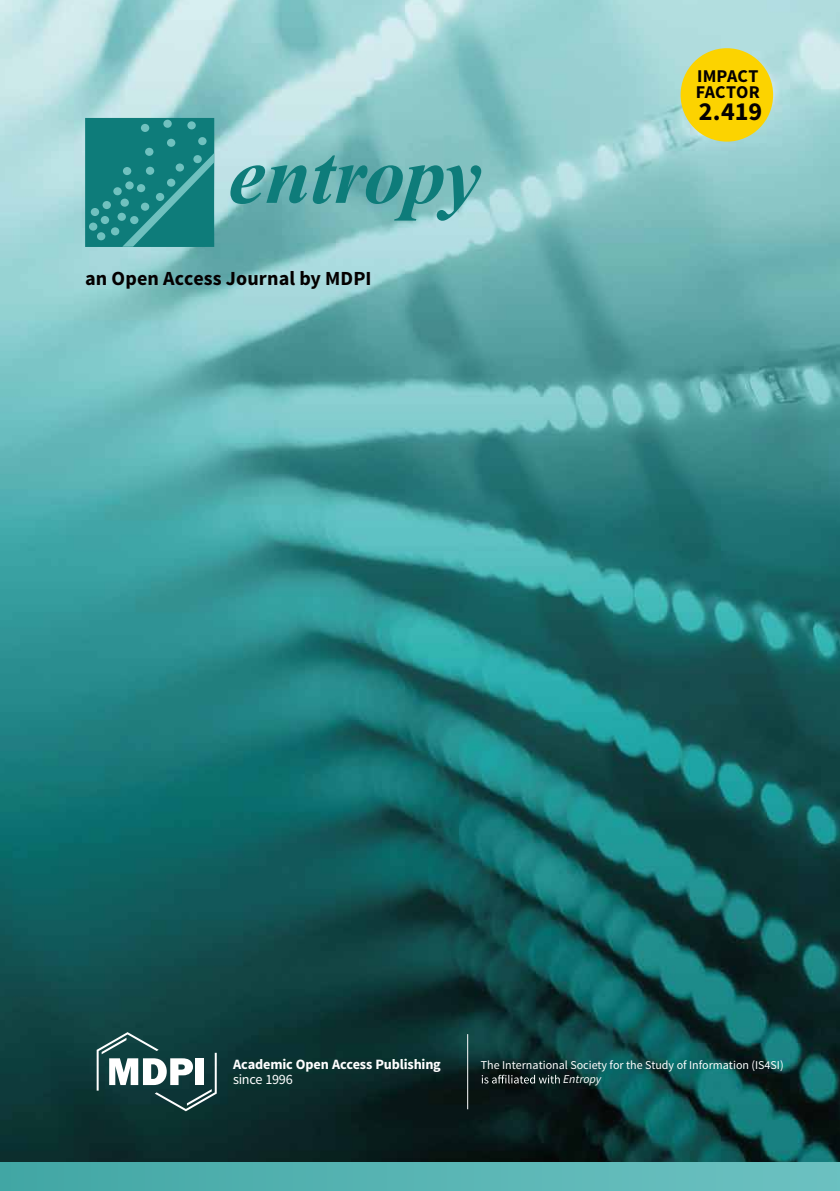
<style>
.page{position:relative;width:840px;height:1191px;background:#fff}
.page>*{position:absolute;margin:0;border:0;box-sizing:border-box;transform-origin:0 0}
.t1{font:italic 700 83px "Times New Roman";letter-spacing:-.01em;color:#0e7c7a}
.t2{font:700 26px "Source Sans Pro";color:#040000}
.t3{font:700 20px "Source Sans Pro";letter-spacing:.005em;color:#040000}
.t4{font:700 18px/16px "Source Sans Pro";letter-spacing:.005em;color:#040000}
.t5{font:700 14.2px "Source Sans Pro";letter-spacing:-.01em;color:#fff}
.t6{font:14.2px "Source Sans Pro";letter-spacing:-.025em;color:#fff}
.t7{font:12px "Source Sans Pro";color:#fff}
.t8{font:italic 12px "Source Sans Pro";color:#fff}
</style>
<div class="page">
<img style="left:0;top:0;width:839px;height:1162px">
<svg style="left:85px;top:118px;width:129px;height:129px;background:#1a8583"></svg>
<div style="left:0;top:1162px;width:839px;height:29px;background:linear-gradient(to right,#42a7a5,#6dc2c2)"></div>
<div style="left:680px;top:48px;width:92px;height:94px;background:#fcd300;border-radius:50%"></div>
<svg style="left:97px;top:1032px;width:120px;height:79px"></svg>
<svg style="left:481px;top:1074px;width:78px;height:9px"></svg>
<hr style="left:467px;top:1034px;width:1px;height:75px;background:#fff">
<h1 class="t1" style="left:228px;top:117px;width:254px">entropy</h1>
<h3 class="t3" style="left:85px;top:266px;width:288px">an Open Access Journal by MDPI</h3>
<h3 class="t4" style="left:695px;top:69px;width:66px">IMPACT<br>FACTOR</h3>
<h2 class="t2" style="left:698px;top:95px;width:65px">2.419</h2>
<p class="t5" style="left:233px;top:1055px;width:209px">Academic Open Access Publishing</p>
<p class="t6" style="left:233px;top:1070px;width:61px">since 1996</p>
<p class="t7" style="left:480px;top:1057px;width:304px">The International Society for the Study of Information (IS4SI)</p>
<p class="t8" style="left:562px;top:1072px;width:40px">Entropy</p>
</div>
